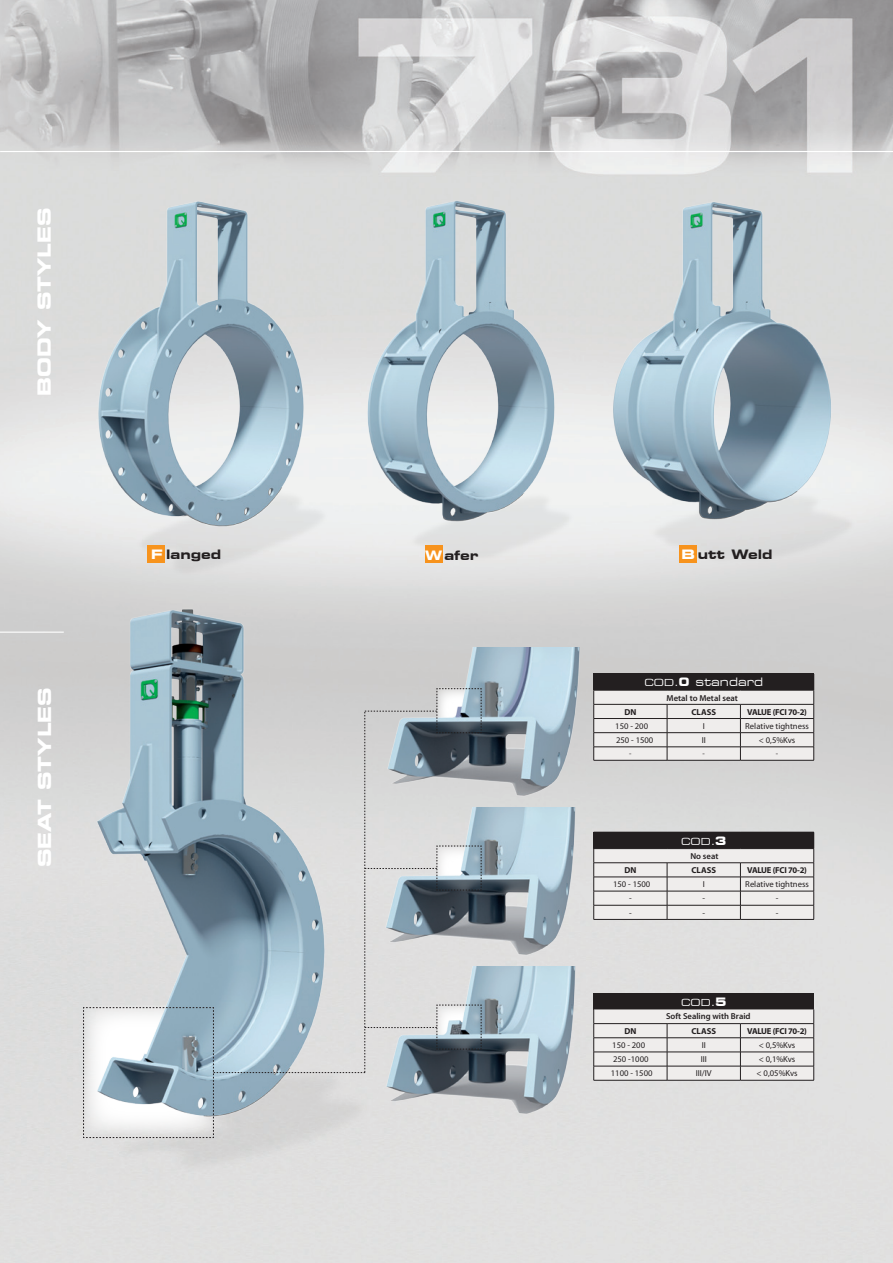
<style>
.page{position:relative;width:893px;height:1263px;background:#fff}
.page>*{position:absolute;margin:0;border:0;box-sizing:border-box;transform-origin:0 0}
.t1{font:700 expanded 18px "Square 721 BT";color:#fff}
.t2{font:700 expanded 12.9px "Square 721 BT";color:#231f20}
.t3{font:expanded 11.55px "Square 721 BT";color:#fff}
.t4{font:expanded 9.6px "Square 721 BT";color:#fff}
.t5{font:8.7px "Myriad Pro";color:#231f20}
.t6{font:700 8.7px "Myriad Pro";letter-spacing:-.03em;color:#231f20}
.t7{font:600 8.7px "Myriad Pro";color:#231f20}
.t8{font:7.65px "Myriad Pro";color:#231f20}
.s1{color:#fff}
.s2{font-size:9.6px}
.s3{font-weight:700}
.s4{font-weight:700;font-size:11.55px}
</style>
<div class="page">
<img style="left:0;top:0;width:893px;height:1263px">
<hr style="left:594px;top:673px;width:73px;height:1px;background:#231f20">
<hr style="left:667px;top:673px;width:73px;height:1px;background:#231f20">
<hr style="left:740px;top:673px;width:74px;height:1px;background:#231f20">
<svg style="left:593px;top:674px;width:221px;height:86px;background:#bab8b7"></svg>
<hr style="left:594px;top:760px;width:73px;height:1px;background:#231f20">
<hr style="left:667px;top:760px;width:73px;height:1px;background:#231f20">
<hr style="left:740px;top:760px;width:74px;height:1px;background:#231f20">
<svg style="left:593px;top:832px;width:221px;height:87px;background:#bbb8b8"></svg>
<hr style="left:594px;top:919px;width:73px;height:1px;background:#231f20">
<hr style="left:667px;top:919px;width:73px;height:1px;background:#231f20">
<hr style="left:740px;top:919px;width:74px;height:1px;background:#231f20">
<div style="left:594px;top:993px;width:220px;height:16px;background:#231f20"></div>
<svg style="left:593px;top:1009px;width:221px;height:71px;background:#dedcdb"></svg>
<hr style="left:594px;top:1080px;width:73px;height:1px;background:#231f20">
<hr style="left:667px;top:1080px;width:73px;height:1px;background:#231f20">
<hr style="left:740px;top:1080px;width:74px;height:1px;background:#231f20">
<img style="left:87px;top:197px;width:245px;height:388px">
<img style="left:363px;top:192px;width:214px;height:374px">
<img style="left:609px;top:197px;width:248px;height:366px">
<img style="left:482px;top:966px;width:99px;height:151px">
<img style="left:384px;top:648px;width:204px;height:151px">
<img style="left:482px;top:808px;width:99px;height:151px">
<img style="left:84px;top:603px;width:295px;height:581px">
<img style="left:0;top:936px;width:1px;height:251px">
<svg style="left:83px;top:688px;width:399px;height:450px;background:#b2bdc3"></svg>
<div style="left:148px;top:546px;width:17px;height:17px;background:#f7931d"></div>
<div style="left:425px;top:546px;width:17px;height:17px;background:#f7931d"></div>
<div style="left:679px;top:546px;width:18px;height:17px;background:#f7931d"></div>
<hr style="left:0;top:632px;width:64px;height:1px;background:#fff">
<hr style="left:0;top:151px;width:893px;height:1px;background:#fff">
<h1 class="t1" style="left:34px;top:396px;width:189px;rotate:-90deg">BODY STYLES</h1>
<h1 class="t1" style="left:34px;top:867px;width:181px;rotate:-90deg">SEAT STYLES</h1>
<h2 class="t2" style="left:151px;top:547px;width:72px"><span class="s1">F</span> langed</h2>
<h2 class="t2" style="left:425px;top:547px;width:55px"><span class="s1">W</span> afer</h2>
<h2 class="t2" style="left:682px;top:547px;width:92px"><span class="s1">B</span> utt Weld</h2>
<h3 class="t3" style="left:644px;top:675px;width:120px"><span class="s2">COD.</span><span class="s3">0</span> standard</h3>
<p class="t7" style="left:667px;top:692px;width:73px">Metal to Metal seat</p>
<p class="t6" style="left:624px;top:706px;width:13px">DN</p>
<p class="t6" style="left:691px;top:706px;width:26px">CLASS</p>
<p class="t6" style="left:747px;top:706px;width:61px">VALUE (FCI 70-2)</p>
<p class="t5" style="left:615px;top:720px;width:34px">150 - 200</p>
<p class="t5" style="left:703px;top:720px;width:4px">I</p>
<p class="t5" style="left:745px;top:720px;width:65px">Relative tightness</p>
<p class="t5" style="left:616px;top:735px;width:39px">250 - 1500</p>
<p class="t5" style="left:702px;top:735px;width:6px">II</p>
<p class="t5" style="left:759px;top:735px;width:38px">&lt; 0,5%Kvs</p>
<p class="t8" style="left:629px;top:749px;width:4px">-</p>
<p class="t8" style="left:703px;top:749px;width:4px">-</p>
<p class="t8" style="left:776px;top:749px;width:4px">-</p>
<p class="t4" style="left:681px;top:835px;width:47px">COD.<span class="s4">3</span></p>
<p class="t7" style="left:690px;top:851px;width:29px">No seat</p>
<p class="t6" style="left:624px;top:864px;width:13px">DN</p>
<p class="t6" style="left:691px;top:864px;width:26px">CLASS</p>
<p class="t6" style="left:747px;top:864px;width:61px">VALUE (FCI 70-2)</p>
<p class="t5" style="left:613px;top:879px;width:39px">150 - 1500</p>
<p class="t5" style="left:703px;top:879px;width:4px">I</p>
<p class="t5" style="left:745px;top:879px;width:65px">Relative tightness</p>
<p class="t5" style="left:629px;top:893px;width:4px">-</p>
<p class="t5" style="left:702px;top:893px;width:4px">-</p>
<p class="t5" style="left:776px;top:893px;width:4px">-</p>
<p class="t5" style="left:629px;top:907px;width:4px">-</p>
<p class="t5" style="left:702px;top:907px;width:4px">-</p>
<p class="t5" style="left:776px;top:907px;width:4px">-</p>
<p class="t4" style="left:681px;top:996px;width:47px">COD.<span class="s4">5</span></p>
<p class="t7" style="left:666px;top:1011px;width:86px">Soft Sealing with Braid</p>
<p class="t6" style="left:624px;top:1025px;width:13px">DN</p>
<p class="t6" style="left:691px;top:1025px;width:26px">CLASS</p>
<p class="t6" style="left:747px;top:1025px;width:61px">VALUE (FCI 70-2)</p>
<p class="t5" style="left:612px;top:1040px;width:34px">150 - 200</p>
<p class="t5" style="left:702px;top:1040px;width:6px">II</p>
<p class="t5" style="left:759px;top:1040px;width:38px">&lt; 0,5%Kvs</p>
<p class="t5" style="left:613px;top:1054px;width:37px">250 -1000</p>
<p class="t5" style="left:701px;top:1054px;width:8px">III</p>
<p class="t5" style="left:759px;top:1054px;width:38px">&lt; 0,1%Kvs</p>
<p class="t5" style="left:611px;top:1068px;width:43px">1100 - 1500</p>
<p class="t5" style="left:696px;top:1068px;width:18px">III/IV</p>
<p class="t5" style="left:757px;top:1068px;width:42px">&lt; 0,05%Kvs</p>
</div>
